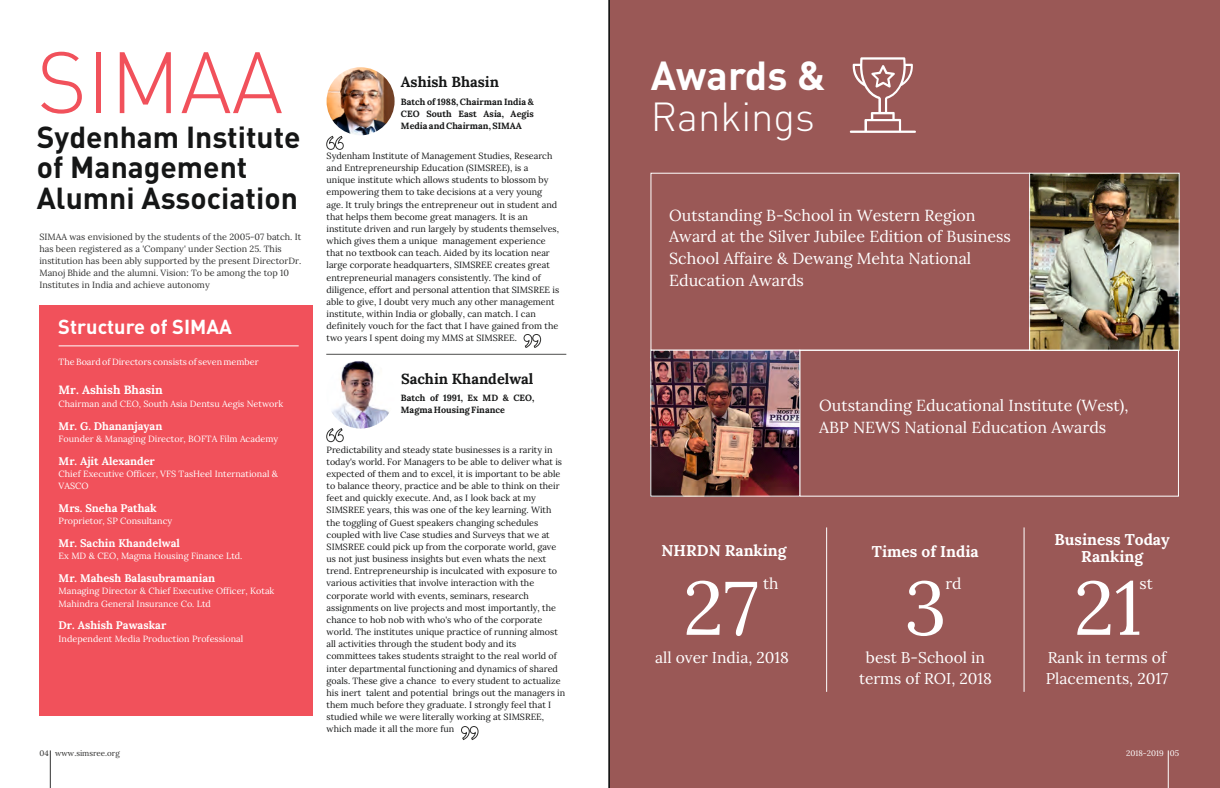
<style>
.page{position:relative;width:1220px;height:788px;background:#fff}
.page>*{position:absolute;margin:0;border:0;box-sizing:border-box;transform-origin:0 0}
.t1{font:300 85.4px "DIN Pro";color:#f1515b}
.t2{font:75.6px "Lora";color:#fff}
.t3{font:300 40px "DIN Pro";color:#fff}
.t4{font:700 40px "DIN Pro";color:#fff}
.t5{font:700 30px/30.7px "DIN Pro";color:#151616}
.t6{font:700 20px "DIN Pro";color:#fff}
.t7{font:16px/21.6px "Lora";color:#fff}
.t8{font:15.6px/21px "Lora";color:#fff;text-align:center}
.t9{font:700 15.6px/17.5px "Lora";color:#fff;text-align:center}
.t10{font:700 14.6px "Lora";color:#151616}
.t11{font:700 12px "Lora";color:#fff}
.t12{font:700 11px "Lora";color:#fff}
.t13{font:9px/12.1px "Lora";color:#151616}
.t14{font:9px/12.1px "Lora";color:#fff}
.t15{font:9px/12.1px "Lora";color:#313130}
.t16{font:700 9px/12.2px "Lora";color:#151616;text-align:justify}
.t17{font:8px "Lora";color:#313130}
.t18{font:8px "Lora";color:#fff}
</style>
<div class="page">
<div style="left:609px;top:0;width:611px;height:787px;background:#9a5856"></div>
<hr style="left:50px;top:750px;width:1px;height:37px;background:#313130">
<img style="left:327px;top:67px;width:68px;height:68px;border-radius:50%">
<svg style="left:326px;top:136px;width:17px;height:13px"></svg>
<svg style="left:524px;top:334px;width:17px;height:13px"></svg>
<img style="left:327px;top:360px;width:68px;height:68px;border-radius:50%">
<svg style="left:326px;top:428px;width:17px;height:13px"></svg>
<svg style="left:461px;top:726px;width:17px;height:13px"></svg>
<hr style="left:1168px;top:750px;width:1px;height:37px;background:#fff">
<div style="left:39px;top:305px;width:274px;height:410px;background:#f1515b"></div>
<hr style="left:59px;top:345px;width:240px;height:1px;background:#fff">
<hr style="left:326px;top:354px;width:240px;height:1px;background:#4e4e4d">
<div style="left:651px;top:173px;width:379px;height:177px;border:1px solid #fff"></div>
<img style="left:1031px;top:175px;width:146px;height:173px">
<div style="left:1029px;top:173px;width:150px;height:177px;border:1px solid #fff"></div>
<div style="left:799px;top:350px;width:380px;height:146px;border:1px solid #fff"></div>
<img style="left:652px;top:352px;width:146px;height:142px">
<div style="left:650px;top:350px;width:150px;height:146px;border:1px solid #fff"></div>
<hr style="left:826px;top:527px;width:1px;height:164px;background:#fff">
<hr style="left:1024px;top:527px;width:1px;height:164px;background:#fff">
<svg style="left:850px;top:57px;width:66px;height:76px;background:#ae7978"></svg>
<h1 class="t1" style="left:37px;top:48px;width:248px">SIMAA</h1>
<h3 class="t5" style="left:37px;top:124px;width:265px">Sydenham Institute of Management<br>Alumni Association</h3>
<p class="t15" style="left:39px;top:230px;width:263px">SIMAA was envisioned by the students of the 2005-07 batch. It has been registered as a 'Company' under Section 25. This institution has been ably supported by the present DirectorDr.<br>Manoj Bhide and the alumni. Vision: To be among the top 10<br>Institutes in India and achieve autonomy</p>
<h3 class="t6" style="left:58px;top:319px;width:175px">Structure of SIMAA</h3>
<p class="t14" style="left:59px;top:355px;width:201px">The Board of Directors consists of seven member</p>
<h3 class="t11" style="left:59px;top:382px;width:106px">Mr. Ashish Bhasin</h3>
<p class="t14" style="left:59px;top:398px;width:226px">Chairman and CEO, South Asia Dentsu Aegis Network</p>
<p class="t12" style="left:59px;top:418px;width:105px">Mr. G. Dhananjayan</p>
<p class="t14" style="left:59px;top:432px;width:221px">Founder &amp; Managing Director, BOFTA Film Academy</p>
<p class="t12" style="left:59px;top:453px;width:98px">Mr. Ajit Alexander</p>
<p class="t14" style="left:59px;top:467px;width:221px">Chief Executive Officer, VFS TasHeel International &amp;<br>VASCO</p>
<p class="t12" style="left:59px;top:500px;width:100px">Mrs. Sneha Pathak</p>
<p class="t14" style="left:59px;top:515px;width:115px">Proprietor, SP Consultancy</p>
<p class="t12" style="left:59px;top:535px;width:123px">Mr. Sachin Khandelwal</p>
<p class="t14" style="left:59px;top:550px;width:185px">Ex MD &amp; CEO, Magma Housing Finance Ltd.</p>
<p class="t12" style="left:59px;top:570px;width:158px">Mr. Mahesh Balasubramanian</p>
<p class="t14" style="left:59px;top:584px;width:217px">Managing Director &amp; Chief Executive Officer, Kotak<br>Mahindra General Insurance Co. Ltd</p>
<p class="t12" style="left:59px;top:617px;width:109px">Dr. Ashish Pawaskar</p>
<p class="t14" style="left:59px;top:632px;width:186px">Independent Media Production Professional</p>
<p class="t17" style="left:40px;top:748px;width:82px">04 www.simsree.org</p>
<h3 class="t10" style="left:401px;top:73px;width:100px">Ashish Bhasin</h3>
<p class="t16" style="left:401px;top:95px;width:134px">Batch of 1988, Chairman India &amp; CEO South East Asia, Aegis Media and Chairman, SIMAA</p>
<p class="t13" style="left:327px;top:149px;width:234px">Sydenham Institute of Management Studies, Research and Entrepreneurship Education (SIMSREE), is a unique institute which allows students to blossom by empowering them to take decisions at a very young age. It truly brings the entrepreneur out in student and that helps them become great managers. It is an institute driven and run largely by students themselves, which gives them a unique management experience that no textbook can teach. Aided by its location near large corporate headquarters, SIMSREE creates great entrepreneurial managers consistently. The kind of diligence, effort and personal attention that SIMSREE is able to give, I doubt very much any other management institute, within India or globally, can match. I can definitely vouch for the fact that I have gained from the two years I spent doing my MMS at SIMSREE.</p>
<h3 class="t10" style="left:401px;top:369px;width:134px">Sachin Khandelwal</h3>
<p class="t16" style="left:401px;top:391px;width:135px">Batch of 1991, Ex MD &amp; CEO,<br>Magma Housing Finance</p>
<p class="t13" style="left:327px;top:443px;width:240px">Predictability and steady state businesses is a rarity in today's world. For Managers to be able to deliver what is expected of them and to excel, it is important to be able to balance theory, practice and be able to think on their feet and quickly execute. And, as I look back at my SIMSREE years, this was one of the key learning. With the toggling of Guest speakers changing schedules coupled with live Case studies and Surveys that we at SIMSREE could pick up from the corporate world, gave us not just business insights but even whats the next trend. Entrepreneurship is inculcated with exposure to various activities that involve interaction with the corporate world with events, seminars, research assignments on live projects and most importantly, the chance to hob nob with who's who of the corporate world. The institutes unique practice of running almost all activities through the student body and its committees takes students straight to the real world of inter departmental functioning and dynamics of shared goals. These give a chance to every student to actualize his inert talent and potential brings out the managers in them much before they graduate. I strongly feel that I studied while we were literally working at SIMSREE, which made it all the more fun</p>
<h3 class="t4" style="left:651px;top:59px;width:176px">Awards &amp;</h3>
<h3 class="t3" style="left:651px;top:100px;width:166px">Rankings</h3>
<h3 class="t7" style="left:669px;top:204px;width:343px">Outstanding B-School in Western Region Award at the Silver Jubilee Edition of Business School Affaire &amp; Dewang Mehta National Education Awards</h3>
<h3 class="t7" style="left:819px;top:394px;width:311px">Outstanding Educational Institute (West),<br>ABP NEWS National Education Awards</h3>
<h3 class="t9" style="left:661px;top:541px;width:127px">NHRDN Ranking</h3>
<h2 class="t2" style="left:683px;top:558px;width:77px">27</h2>
<h3 class="t8" style="left:763px;top:572px;width:17px">th</h3>
<h3 class="t8" style="left:655px;top:646px;width:135px">all over India, 2018</h3>
<h3 class="t9" style="left:872px;top:543px;width:108px">Times of India</h3>
<h2 class="t2" style="left:904px;top:558px;width:44px">3</h2>
<h3 class="t8" style="left:945px;top:572px;width:18px">rd</h3>
<h3 class="t8" style="left:859px;top:646px;width:134px">best B-School in terms of ROI, 2018</h3>
<h3 class="t9" style="left:1054px;top:530px;width:117px">Business Today<br>Ranking</h3>
<h2 class="t2" style="left:1074px;top:558px;width:70px">21</h2>
<h3 class="t8" style="left:1139px;top:572px;width:15px">st</h3>
<h3 class="t8" style="left:1046px;top:646px;width:124px;text-align:left">Rank in terms of<br>Placements, 2017</h3>
<p class="t18" style="left:1126px;top:747px;width:55px">2018-2019 05</p>
</div>
